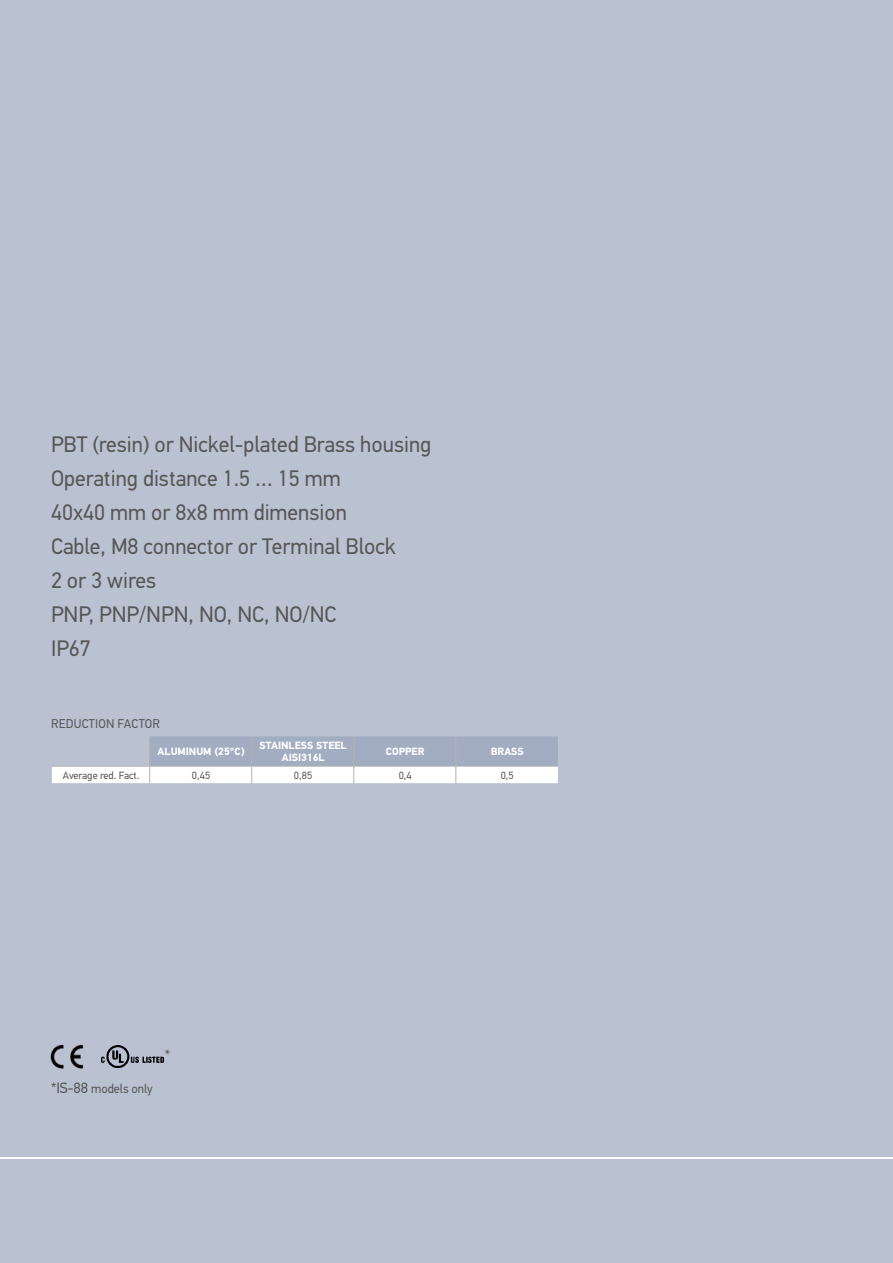
<style>
.page{position:relative;width:893px;height:1263px;background:#bac2d1}
.page>*{position:absolute;margin:0;border:0;box-sizing:border-box;transform-origin:0 0}
.t1{font:22.5px/34px "PF Din Text Pro";color:#575756}
.t2{font:15px "Titillium Text 22 L";color:#575756}
.t3{font:12.75px "PF Din Text Pro";color:#575756}
.t4{font:12.75px "PF Din Text Pro";letter-spacing:.02em;color:#575756}
.t5{font:700 10.5px/12px "PF Din Text Pro";color:#fff;text-align:center}
.t6{font:10.5px "PF Din Text Pro";color:#575756}
.s1{font-size:15px}
</style>
<div class="page">
<hr style="left:0;top:1157px;width:893px;height:1px;background:#fff">
<img style="left:50px;top:1044px;width:34px;height:25px">
<img style="left:102px;top:1045px;width:62px;height:23px">
<svg style="left:52px;top:736px;width:506px;height:47px"></svg>
<p class="t1" style="left:51px;top:427px;width:382px">PBT (resin) or Nickel-plated Brass housing<br>Operating distance 1.5 … 15 mm<br>40x40 mm or 8x8 mm dimension<br>Cable, M8 connector or Terminal Block<br>2 or 3 wires<br>PNP, PNP/NPN, NO, NC, NO/NC<br>IP67</p>
<p class="t4" style="left:51px;top:716px;width:110px">REDUCTION FACTOR</p>
<p class="t5" style="left:158px;top:746px;width:89px">ALUMINUM (25°C)</p>
<p class="t5" style="left:260px;top:740px;width:89px">STAINLESS STEEL<br>AISI316L</p>
<p class="t5" style="left:386px;top:746px;width:40px">COPPER</p>
<p class="t5" style="left:491px;top:746px;width:34px">BRASS</p>
<p class="t6" style="left:63px;top:769px;width:78px">Average red. Fact.</p>
<p class="t6" style="left:192px;top:769px;width:20px">0,45</p>
<p class="t6" style="left:294px;top:769px;width:20px">0,85</p>
<p class="t6" style="left:399px;top:769px;width:15px">0,4</p>
<p class="t6" style="left:501px;top:769px;width:15px">0,5</p>
<p class="t3" style="left:51px;top:1081px;width:103px"><span class="s1">*IS-88</span> models only</p>
<p class="t2" style="left:163px;top:1043px;width:9px">*</p>
</div>
